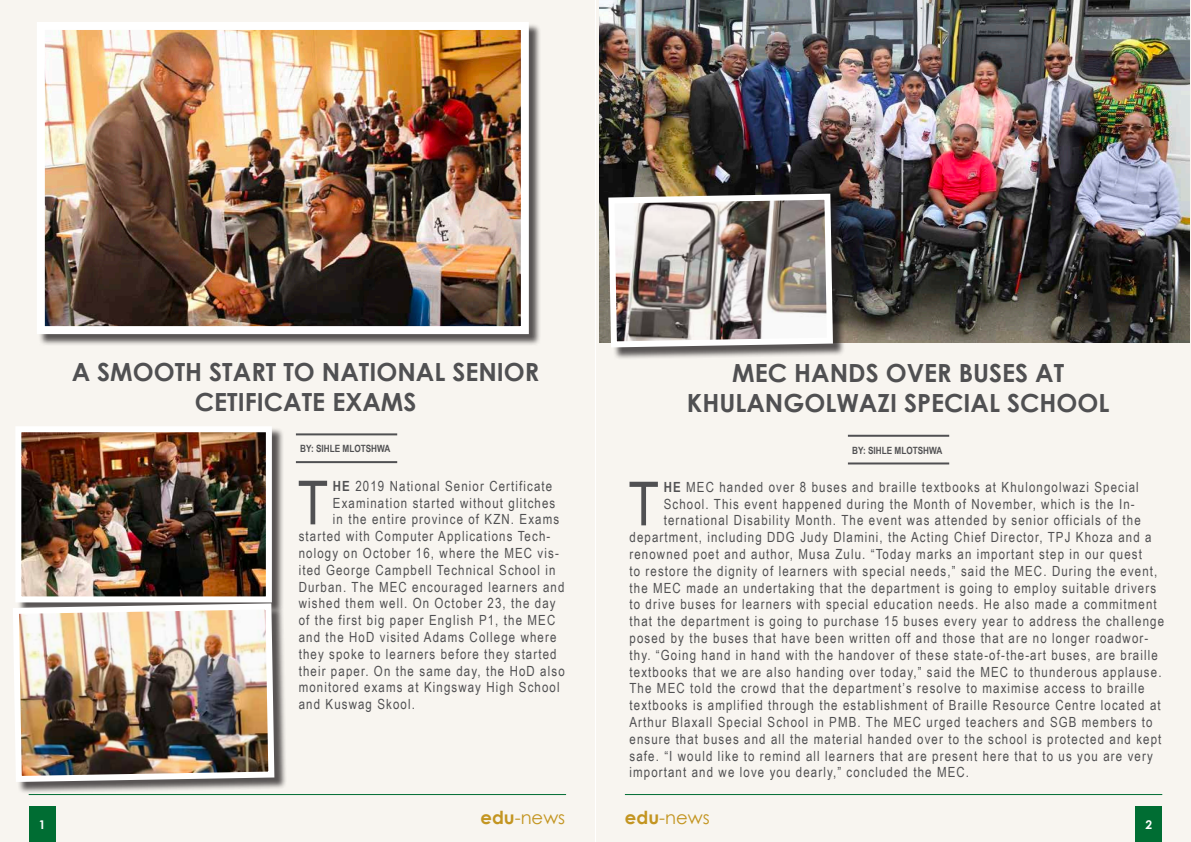
<style>
.page{position:relative;width:1191px;height:842px;background:#fff}
.page>*{position:absolute;margin:0;border:0;box-sizing:border-box;transform-origin:0 0}
.t1{font:60.9px "Arial Narrow";color:#505052}
.t2{font:700 25px/30px "Century Gothic";color:#505052;text-align:center}
.t3{font:18px "Century Gothic";color:#c39521}
.t4{font:14px "Arial Narrow";letter-spacing:.08em;color:#505052}
.t5{font:700 12px "Century Gothic";color:#fff}
.t6{font:700 10px "Arial Narrow";color:#505052}
.s1{font-weight:700}
</style>
<div class="page">
<div style="left:596px;top:0;width:594px;height:842px;background:#f8f5f0"></div>
<div style="left:0;top:0;width:594px;height:842px;background:#f8f5f0"></div>
<hr style="left:29px;top:794px;width:537px;height:1px;background:#006d33">
<hr style="left:625px;top:794px;width:537px;height:1px;background:#006d33">
<div style="left:29px;top:806px;width:27px;height:36px;background:#006d33"></div>
<div style="left:1135px;top:806px;width:27px;height:36px;background:#006d33"></div>
<hr style="left:848px;top:435px;width:101px;height:2px;background:#505052">
<hr style="left:296px;top:433px;width:101px;height:2px;background:#505052">
<hr style="left:848px;top:462px;width:101px;height:2px;background:#505052">
<hr style="left:296px;top:461px;width:101px;height:2px;background:#505052">
<div style="left:17px;top:428px;width:267px;height:187px;background:#231f20;opacity:.75"></div>
<img style="left:22px;top:433px;width:243px;height:162px">
<div style="left:15px;top:426px;width:257px;height:176px;border:6px solid #fff"></div>
<div style="left:38px;top:23px;width:503px;height:323px;background:#231f20;opacity:.75"></div>
<img style="left:46px;top:31px;width:474px;height:294px">
<div style="left:37px;top:22px;width:492px;height:312px;border:8px solid #fff"></div>
<div style="left:14px;top:605px;width:272px;height:189px;background:#231f20;opacity:.75"></div>
<img style="left:13px;top:600px;width:264px;height:185px">
<img style="left:600px;top:0;width:589px;height:342px">
<div style="left:610px;top:195px;width:235px;height:165px;background:#231f20;opacity:.75"></div>
<img style="left:605px;top:191px;width:231px;height:159px">
<h2 class="t2" style="left:72px;top:356px;width:469px">A SMOOTH START TO NATIONAL SENIOR<br>CETIFICATE EXAMS</h2>
<h2 class="t2" style="left:687px;top:357px;width:424px">MEC HANDS OVER BUSES AT<br>KHULANGOLWAZI SPECIAL SCHOOL</h2>
<p class="t6" style="left:300px;top:443px;width:92px">BY: SIHLE MLOTSHWA</p>
<p class="t6" style="left:852px;top:444px;width:92px">BY: SIHLE MLOTSHWA</p>
<h1 class="t1" style="left:297px;top:458px;width:32px">T</h1>
<p class="t4" style="left:333px;top:475px;width:221px"><span class="s1">HE</span> 2019 National Senior Certificate</p>
<p class="t4" style="left:333px;top:492px;width:224px">Examination started without glitches</p>
<p class="t4" style="left:333px;top:509px;width:228px">in the entire province of KZN. Exams</p>
<p class="t4" style="left:299px;top:526px;width:253px">started with Computer Applications Tech-</p>
<p class="t4" style="left:299px;top:543px;width:261px">nology on October 16, where the MEC vis-</p>
<p class="t4" style="left:299px;top:559px;width:258px">ited George Campbell Technical School in</p>
<p class="t4" style="left:299px;top:576px;width:267px">Durban. The MEC encouraged learners and</p>
<p class="t4" style="left:299px;top:593px;width:258px">wished them well. On October 23, the day</p>
<p class="t4" style="left:299px;top:610px;width:258px">of the first big paper English P1, the MEC</p>
<p class="t4" style="left:299px;top:627px;width:259px">and the HoD visited Adams College where</p>
<p class="t4" style="left:299px;top:643px;width:259px">they spoke to learners before they started</p>
<p class="t4" style="left:299px;top:660px;width:267px">their paper. On the same day, the HoD also</p>
<p class="t4" style="left:299px;top:677px;width:262px">monitored exams at Kingsway High School</p>
<p class="t4" style="left:299px;top:694px;width:118px">and Kuswag Skool.</p>
<h1 class="t1" style="left:628px;top:459px;width:32px">T</h1>
<p class="t4" style="left:663px;top:476px;width:477px"><span class="s1">HE</span> MEC handed over 8 buses and braille textbooks at Khulongolwazi Special</p>
<p class="t4" style="left:663px;top:493px;width:472px">School. This event happened during the Month of November, which is the In-</p>
<p class="t4" style="left:663px;top:510px;width:478px">ternational Disability Month. The event was attended by senior officials of the</p>
<p class="t4" style="left:629px;top:527px;width:523px">department, including DDG Judy Dlamini, the Acting Chief Director, TPJ Khoza and a</p>
<p class="t4" style="left:629px;top:544px;width:514px">renowned poet and author, Musa Zulu. “Today marks an important step in our quest</p>
<p class="t4" style="left:629px;top:560px;width:529px">to restore the dignity of learners with special needs,” said the MEC. During the event,</p>
<p class="t4" style="left:629px;top:577px;width:528px">the MEC made an undertaking that the department is going to employ suitable drivers</p>
<p class="t4" style="left:629px;top:594px;width:529px">to drive buses for learners with special education needs. He also made a commitment</p>
<p class="t4" style="left:629px;top:611px;width:536px">that the department is going to purchase 15 buses every year to address the challenge</p>
<p class="t4" style="left:629px;top:628px;width:520px">posed by the buses that have been written off and those that are no longer roadwor-</p>
<p class="t4" style="left:629px;top:644px;width:530px">thy. “Going hand in hand with the handover of these state-of-the-art buses, are braille</p>
<p class="t4" style="left:629px;top:661px;width:533px">textbooks that we are also handing over today,” said the MEC to thunderous applause.</p>
<p class="t4" style="left:629px;top:678px;width:516px">The MEC told the crowd that the department’s resolve to maximise access to braille</p>
<p class="t4" style="left:629px;top:695px;width:533px">textbooks is amplified through the establishment of Braille Resource Centre located at</p>
<p class="t4" style="left:629px;top:712px;width:524px">Arthur Blaxall Special School in PMB. The MEC urged teachers and SGB members to</p>
<p class="t4" style="left:629px;top:728px;width:533px">ensure that buses and all the material handed over to the school is protected and kept</p>
<p class="t4" style="left:629px;top:745px;width:525px">safe. “I would like to remind all learners that are present here that to us you are very</p>
<p class="t4" style="left:629px;top:762px;width:341px">important and we love you dearly,” concluded the MEC.</p>
<p class="t3" style="left:480px;top:807px;width:86px"><span class="s1">edu</span>-news</p>
<p class="t3" style="left:625px;top:807px;width:86px"><span class="s1">edu</span>-news</p>
<p class="t5" style="left:39px;top:817px;width:8px">1</p>
<p class="t5" style="left:1145px;top:817px;width:8px">2</p>
</div>
